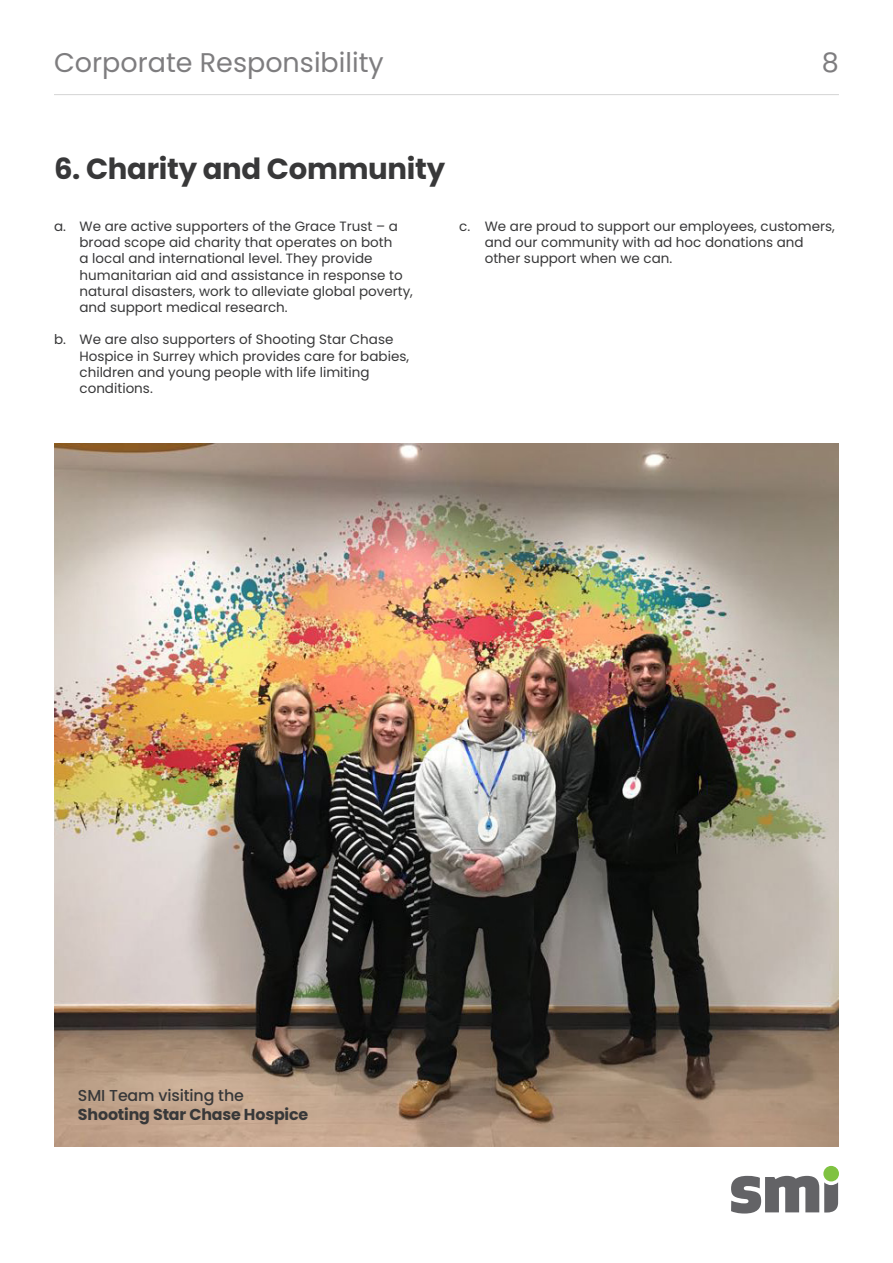
<style>
.page{position:relative;width:893px;height:1263px;background:#fff}
.page>*{position:absolute;margin:0;border:0;box-sizing:border-box;transform-origin:0 0}
.t1{font:700 29.1px "Poppins";letter-spacing:-.01em;color:#383839}
.t2{font:27px "Poppins";color:#7e7d7f}
.t3{font:700 15.9px/19px "Poppins";letter-spacing:-.01em;color:#383839}
.t4{font:13.5px/16.2px "Poppins";color:#383839}
.s1{font-weight:500}
</style>
<div class="page">
<hr style="left:54px;top:94px;width:785px;height:1px;background:#231f20">
<div style="left:823px;top:1166px;width:16px;height:15px;background:#7fc241;border-radius:50%"></div>
<svg style="left:731px;top:1176px;width:107px;height:37px"></svg>
<img style="left:54px;top:444px;width:784px;height:703px">
<h2 class="t2" style="left:54px;top:47px;width:331px">Corporate Responsibility</h2>
<h2 class="t2" style="left:822px;top:47px;width:19px">8</h2>
<p class="t1" style="left:54px;top:152px;width:393px">6. Charity and Community</p>
<p class="t4" style="left:80px;top:218px;width:335px;text-indent:-26px">a. We are active supporters of the Grace Trust – a broad scope aid charity that operates on both<br>a local and international level. They provide humanitarian aid and assistance in response to natural disasters, work to alleviate global poverty, and support medical research.</p>
<p class="t4" style="left:80px;top:332px;width:331px;text-indent:-26px">b. We are also supporters of Shooting Star Chase Hospice in Surrey which provides care for babies, children and young people with life limiting conditions.</p>
<p class="t4" style="left:485px;top:218px;width:352px;text-indent:-26px">c. We are proud to support our employees, customers, and our community with ad hoc donations and other support when we can.</p>
<p class="t3" style="left:78px;top:1086px;width:232px"><span class="s1">SMI Team visiting the<br></span>Shooting Star Chase Hospice</p>
</div>
